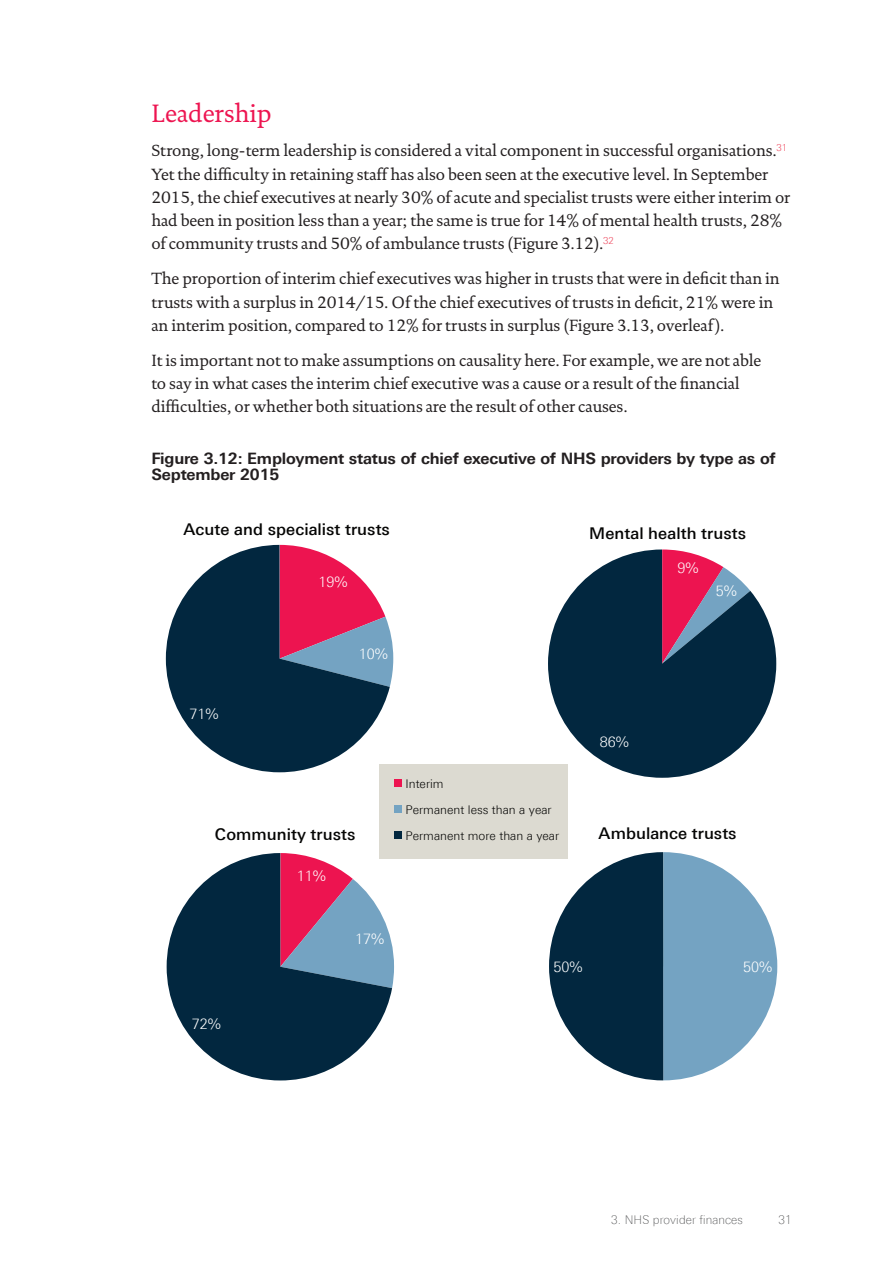
<style>
.page{position:relative;width:893px;height:1263px;background:#fff}
.page>*{position:absolute;margin:0;border:0;box-sizing:border-box;transform-origin:0 0}
.t1{font:25.5px "DTL Documenta TOT";letter-spacing:-.01em;color:#ed1450}
.t2{font:16.5px/23.2px "DTL Documenta TOT";letter-spacing:-.01em;color:#231f20}
.t3{font:500 16.2px "Linotype Univers 530";letter-spacing:.005em;color:#050504}
.t4{font:700 15.75px/16.5px "Linotype Univers 630";letter-spacing:-.01em;color:#231f20}
.t5{font:300 14.4px "LT Univers Basic";letter-spacing:-.005em;color:#fff}
.t6{font:300 12px/26.2px "LT Univers Basic";color:#050504}
.t7{font:100 12px "Linotype Univers 230";letter-spacing:.01em;color:#4b4c4d}
</style>
<div class="page">
<div style="left:379px;top:764px;width:189px;height:95px;background:#dcdad1"></div>
<svg style="left:390px;top:631px;width:3px;height:55px"></svg>
<svg style="left:166px;top:545px;width:224px;height:227px;fill:#02273f"></svg>
<svg style="left:548px;top:549px;width:228px;height:229px;fill:#02273f"></svg>
<svg style="left:167px;top:853px;width:225px;height:227px;fill:#02273f"></svg>
<svg style="left:549px;top:852px;width:228px;height:228px"></svg>
<div style="left:394px;top:779px;width:8px;height:8px;background:#ed1450"></div>
<div style="left:394px;top:805px;width:8px;height:8px;background:#74a3c2"></div>
<div style="left:394px;top:831px;width:8px;height:8px;background:#02273f"></div>
<h2 class="t1" style="left:151px;top:98px;width:122px">Leadership</h2>
<p class="t2" style="left:151px;top:139px;width:641px">Strong, long-term leadership is considered a vital component in successful organisations.<sup>31<br></sup>Yet the difficulty in retaining staff has also been seen at the executive level. In September 2015, the chief executives at nearly 30% of acute and specialist trusts were either interim or had been in position less than a year; the same is true for 14% of mental health trusts, 28% of community trusts and 50% of ambulance trusts (Figure 3.12).<sup>32</sup></p>
<p class="t2" style="left:151px;top:267px;width:630px">The proportion of interim chief executives was higher in trusts that were in deficit than in trusts with a surplus in 2014/15. Of the chief executives of trusts in deficit, 21% were in an interim position, compared to 12% for trusts in surplus (Figure 3.13, overleaf).</p>
<p class="t2" style="left:151px;top:348px;width:612px">It is important not to make assumptions on causality here. For example, we are not able to say in what cases the interim chief executive was a cause or a result of the financial difficulties, or whether both situations are the result of other causes.</p>
<h3 class="t4" style="left:151px;top:450px;width:626px">Figure 3.12: Employment status of chief executive of NHS providers by type as of<br>September 2015</h3>
<p class="t3" style="left:184px;top:520px;width:208px">Acute and specialist trusts</p>
<p class="t5" style="left:318px;top:573px;width:31px">19%</p>
<p class="t3" style="left:589px;top:524px;width:158px">Mental health trusts</p>
<p class="t5" style="left:677px;top:560px;width:23px">9%</p>
<p class="t5" style="left:716px;top:583px;width:23px">5%</p>
<p class="t5" style="left:190px;top:706px;width:31px">71%</p>
<p class="t5" style="left:359px;top:645px;width:31px">10%</p>
<p class="t3" style="left:215px;top:825px;width:142px">Community trusts</p>
<p class="t5" style="left:297px;top:867px;width:31px">11%</p>
<p class="t6" style="left:405px;top:770px;width:155px">Interim<br>Permanent less than a year<br>Permanent more than a year</p>
<p class="t5" style="left:600px;top:733px;width:31px">86%</p>
<p class="t3" style="left:599px;top:824px;width:139px">Ambulance trusts</p>
<p class="t5" style="left:192px;top:1016px;width:31px">72%</p>
<p class="t5" style="left:355px;top:930px;width:31px">17%</p>
<p class="t5" style="left:554px;top:958px;width:31px">50%</p>
<p class="t5" style="left:743px;top:958px;width:31px">50%</p>
<p class="t7" style="left:611px;top:1213px;width:133px">3. NHS provider finances</p>
<p class="t7" style="left:778px;top:1213px;width:15px">31</p>
</div>
